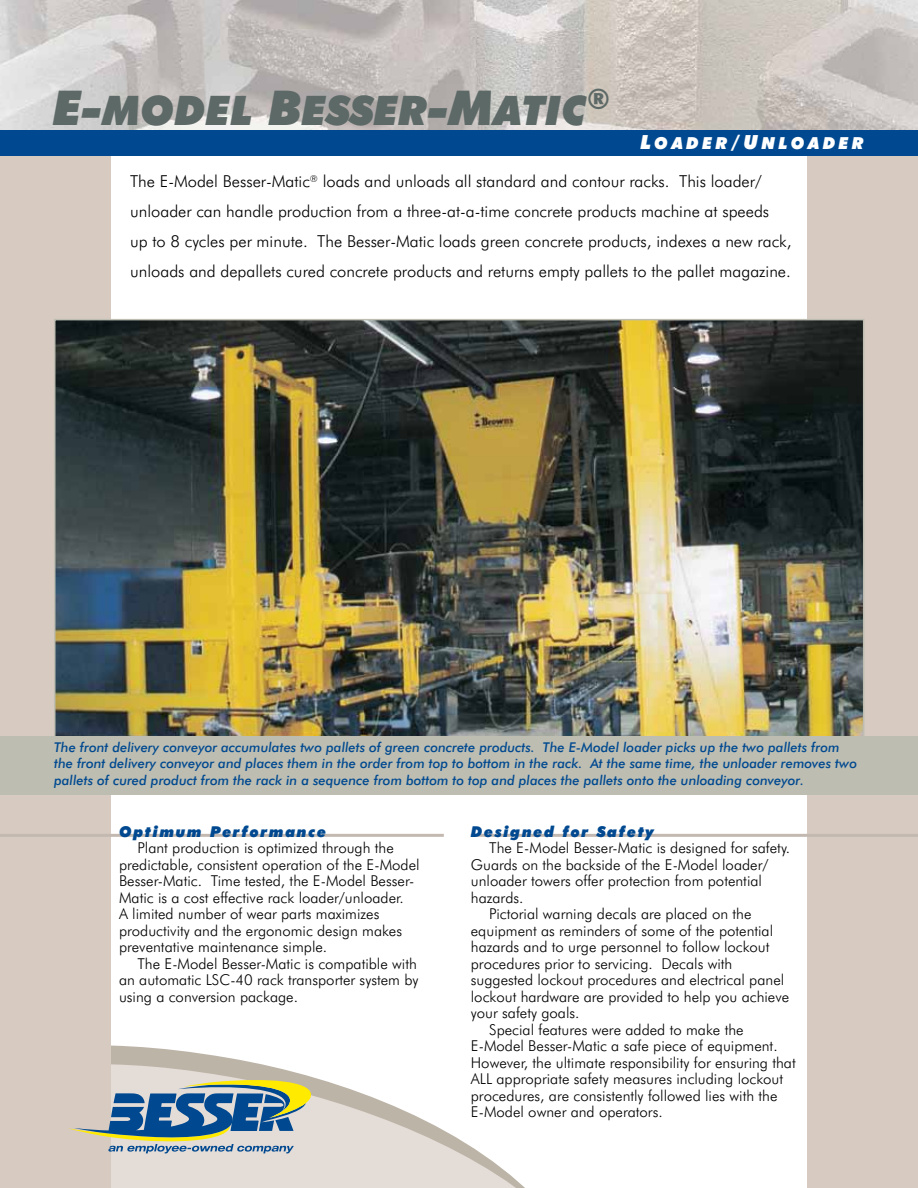
<style>
.page{position:relative;width:918px;height:1188px;background:#fff}
.page>*{position:absolute;margin:0;border:0;box-sizing:border-box;transform-origin:0 0}
.t1{font:40.8px "Futura BT Extra Black Italic SC850";color:#5d6967}
.t2{font:16.65px "Futura BT Extra Black Italic SC850";letter-spacing:.2em;color:#fff}
.t3{font:300 16.5px/30px "Futura BT";color:#000}
.t4{font:300 15px/16.5px "Futura BT";color:#000}
.t5{font:italic 900 15px "Futura BT";letter-spacing:.105em;color:#004990}
.t6{font:italic 500 13.5px/16.5px "Futura BT";color:#004990}
.s1{font-size:48px}
.s2{font-size:19.5px}
</style>
<div class="page">
<svg style="left:110px;top:1045px;width:145px;height:18px;fill:#bdb4a8"></svg>
<svg style="left:110px;top:1063px;width:415px;height:125px;fill:#e4dcd7"></svg>
<div style="left:808px;top:137px;width:110px;height:1051px;background:#d6cac1"></div>
<div style="left:0;top:138px;width:110px;height:1050px;background:#d6cac1"></div>
<img style="left:57px;top:322px;width:804px;height:413px">
<img style="left:0;top:0;width:918px;height:130px">
<div style="left:0;top:130px;width:918px;height:25px;background:#004990"></div>
<div style="left:0;top:737px;width:918px;height:58px;background:#bdbdb1"></div>
<hr style="left:0;top:834px;width:444px;height:3px;background:#c3b9b1">
<hr style="left:471px;top:834px;width:447px;height:3px;background:#c3b9b1">
<div style="left:54px;top:319px;width:810px;height:419px;border:2px solid #bdbdb1"></div>
<svg style="left:68px;top:1080px;width:243px;height:73px"></svg>
<h1 class="t1" style="left:53px;top:86px;width:559px"><span class="s1">E-</span>MODEL <span class="s1">B</span>ESSER<span class="s1">-M</span>ATIC<sup>®</sup></h1>
<p class="t2" style="left:640px;top:133px;width:225px"><span class="s2">L</span>OADER<span class="s2">/U</span>NLOADER</p>
<p class="t3" style="left:130px;top:166px;width:663px">The E-Model Besser-Matic<sup>®</sup> loads and unloads all standard and contour racks. This loader/ unloader can handle production from a three-at-a-time concrete products machine at speeds<br>up to 8 cycles per minute. The Besser-Matic loads green concrete products, indexes a new rack, unloads and depallets cured concrete products and returns empty pallets to the pallet magazine.</p>
<p class="t6" style="left:54px;top:739px;width:805px">The front delivery conveyor accumulates two pallets of green concrete products. The E-Model loader picks up the two pallets from the front delivery conveyor and places them in the order from top to bottom in the rack. At the same time, the unloader removes two pallets of cured product from the rack in a sequence from bottom to top and places the pallets onto the unloading conveyor.</p>
<p class="t5" style="left:119px;top:822px;width:209px">Optimum Performance</p>
<p class="t4" style="left:119px;top:840px;width:302px;text-indent:18px">Plant production is optimized through the predictable, consistent operation of the E-Model Besser-Matic. Time tested, the E-Model Besser-Matic is a cost effective rack loader/unloader.<br>A limited number of wear parts maximizes productivity and the ergonomic design makes preventative maintenance simple.</p>
<p class="t4" style="left:119px;top:955px;width:301px;text-align:justify;text-indent:18px">The E-Model Besser-Matic is compatible with an automatic LSC-40 rack transporter system by using a conversion package.</p>
<p class="t5" style="left:471px;top:822px;width:185px">Designed for Safety</p>
<p class="t4" style="left:489px;top:840px;width:302px">The E-Model Besser-Matic is designed for safety.</p>
<p class="t4" style="left:471px;top:856px;width:299px">Guards on the backside of the E-Model loader/</p>
<p class="t4" style="left:471px;top:873px;width:293px">unloader towers offer protection from potential</p>
<p class="t4" style="left:471px;top:889px;width:54px">hazards.</p>
<p class="t4" style="left:489px;top:906px;width:264px">Pictorial warning decals are placed on the</p>
<p class="t4" style="left:471px;top:922px;width:304px">equipment as reminders of some of the potential</p>
<p class="t4" style="left:471px;top:939px;width:300px">hazards and to urge personnel to follow lockout</p>
<p class="t4" style="left:471px;top:955px;width:263px">procedures prior to servicing. Decals with</p>
<p class="t4" style="left:471px;top:972px;width:315px">suggested lockout procedures and electrical panel</p>
<p class="t4" style="left:471px;top:988px;width:320px">lockout hardware are provided to help you achieve</p>
<p class="t4" style="left:471px;top:1005px;width:110px">your safety goals.</p>
<p class="t4" style="left:489px;top:1021px;width:256px">Special features were added to make the</p>
<p class="t4" style="left:471px;top:1038px;width:308px">E-Model Besser-Matic a safe piece of equipment.</p>
<p class="t4" style="left:471px;top:1054px;width:326px">However, the ultimate responsibility for ensuring that</p>
<p class="t4" style="left:471px;top:1071px;width:314px">ALL appropriate safety measures including lockout</p>
<p class="t4" style="left:471px;top:1087px;width:308px">procedures, are consistently followed lies with the</p>
<p class="t4" style="left:471px;top:1104px;width:193px">E-Model owner and operators.</p>
</div>
